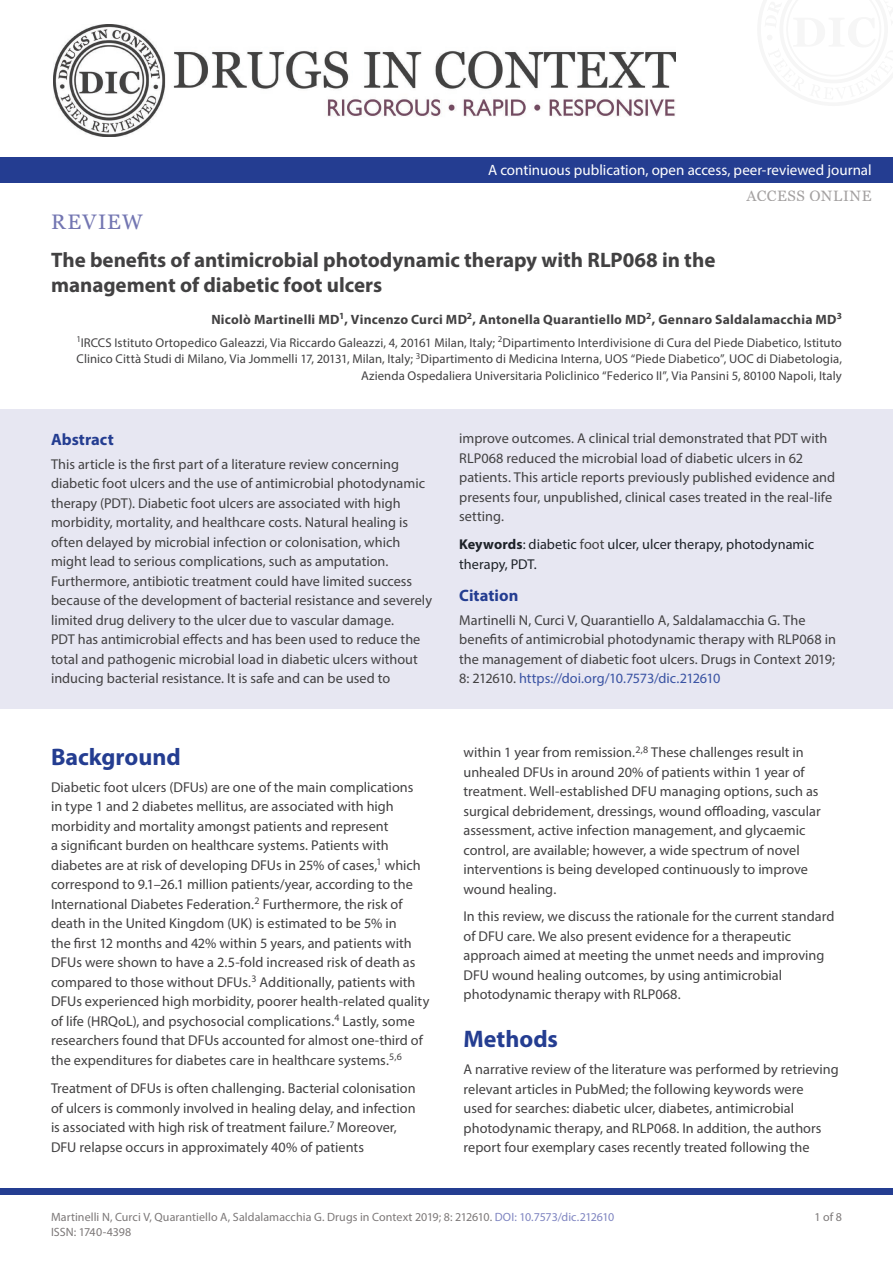
<style>
.page{position:relative;width:893px;height:1263px;background:#fff}
.page>*{position:absolute;margin:0;border:0;box-sizing:border-box;transform-origin:0 0}
.t1{font:700 24px "Myriad Pro";color:#243d91}
.JTL{font:700 21px/25.5px "Myriad Pro";color:#424142}
.SP_JID{font:21px "Georgia";letter-spacing:.06em;color:#7376b2}
.OPH1{font:700 16.5px "Myriad Pro";color:#243d91}
.t2{font:15px "Myriad Pro";color:#fff}
.t3{font:15px "Georgia";letter-spacing:.045em;color:#7c7878}
.OPTX{font:14.25px/19.5px "Myriad Pro";color:#424142}
.TXT{font:14.25px/19.5px "Myriad Pro";color:#424142}
.TXT_S{font:14.25px/19.5px "Myriad Pro";color:#424142}
.OPTXS{font:14.25px/19.5px "Myriad Pro";color:#1d2228}
.JAU{font:700 13.5px "Myriad Pro";letter-spacing:.02em;color:#424142}
.JAF{font:12.75px/16.5px "Myriad Pro";letter-spacing:.005em;color:#424142;text-align:right}
.t4{font:12px "Myriad Pro";letter-spacing:.005em;color:#7c7878}
.s1{font-weight:700}
.s2{color:#424142}
.s3{color:#3a53a3}
.s4{color:#7f85c1}
</style>
<div class="page">
<div style="left:0;top:157px;width:893px;height:26px;background:#243d91"></div>
<img style="left:53px;top:24px;width:622px;height:112px">
<div style="left:0;top:409px;width:893px;height:299px;background:#e7e7f2"></div>
<div style="left:0;top:1188px;width:893px;height:7px;background:#243d91"></div>
<p class="t2" style="left:488px;top:161px;width:385px">A continuous publication, open access, peer-reviewed journal</p>
<p class="SP_JID" style="left:51px;top:206px;width:93px">REVIEW</p>
<p class="JTL" style="left:51px;top:246px;width:666px">The benefits of antimicrobial photodynamic therapy with RLP068 in the management of diabetic foot ulcers</p>
<p class="t3" style="left:746px;top:185px;width:127px">ACCESS ONLINE</p>
<p class="JAU" style="left:211px;top:310px;width:632px">Nicolò Martinelli MD<sup>1</sup>, Vincenzo Curci MD<sup>2</sup>, Antonella Quarantiello MD<sup>2</sup>, Gennaro Saldalamacchia MD<sup>3</sup></p>
<p class="JAF" style="left:77px;top:334px;width:767px"><sup>1</sup>IRCCS Istituto Ortopedico Galeazzi, Via Riccardo Galeazzi, 4, 20161 Milan, Italy; <sup>2</sup>Dipartimento Interdivisione di Cura del Piede Diabetico, Istituto<br>Clinico Città Studi di Milano, Via Jommelli 17, 20131, Milan, Italy; <sup>3</sup>Dipartimento di Medicina Interna, UOS “Piede Diabetico”, UOC di Diabetologia,<br>Azienda Ospedaliera Universitaria Policlinico “Federico II”, Via Pansini 5, 80100 Napoli, Italy</p>
<p class="OPH1" style="left:51px;top:428px;width:64px">Abstract</p>
<p class="OPTX" style="left:51px;top:454px;width:382px">This article is the first part of a literature review concerning diabetic foot ulcers and the use of antimicrobial photodynamic therapy (PDT). Diabetic foot ulcers are associated with high morbidity, mortality, and healthcare costs. Natural healing is often delayed by microbial infection or colonisation, which might lead to serious complications, such as amputation.<br>Furthermore, antibiotic treatment could have limited success because of the development of bacterial resistance and severely limited drug delivery to the ulcer due to vascular damage.<br>PDT has antimicrobial effects and has been used to reduce the total and pathogenic microbial load in diabetic ulcers without inducing bacterial resistance. It is safe and can be used to</p>
<h1 class="t1" style="left:51px;top:741px;width:131px">Background</h1>
<p class="TXT" style="left:51px;top:777px;width:380px">Diabetic foot ulcers (DFUs) are one of the main complications<br>in type 1 and 2 diabetes mellitus, are associated with high morbidity and mortality amongst patients and represent<br>a significant burden on healthcare systems. Patients with diabetes are at risk of developing DFUs in 25% of cases,<sup>1</sup> which correspond to 9.1–26.1 million patients/year, according to the International Diabetes Federation.<sup>2</sup> Furthermore, the risk of death in the United Kingdom (UK) is estimated to be 5% in<br>the first 12 months and 42% within 5 years, and patients with DFUs were shown to have a 2.5-fold increased risk of death as compared to those without DFUs.<sup>3</sup> Additionally, patients with DFUs experienced high morbidity, poorer health-related quality of life (HRQoL), and psychosocial complications.<sup>4</sup> Lastly, some researchers found that DFUs accounted for almost one-third of the expenditures for diabetes care in healthcare systems.<sup>5,6</sup></p>
<p class="TXT_S" style="left:51px;top:1079px;width:366px">Treatment of DFUs is often challenging. Bacterial colonisation of ulcers is commonly involved in healing delay, and infection is associated with high risk of treatment failure.<sup>7</sup> Moreover, DFU relapse occurs in approximately 40% of patients</p>
<p class="OPTX" style="left:459px;top:428px;width:377px">improve outcomes. A clinical trial demonstrated that PDT with RLP068 reduced the microbial load of diabetic ulcers in 62 patients. This article reports previously published evidence and presents four, unpublished, clinical cases treated in the real-life setting.</p>
<p class="OPTXS" style="left:459px;top:534px;width:356px"><span class="s1">Keywords</span>: diabetic <span class="s2">foot</span> ulcer, ulcer therapy, photodynamic therapy, PDT.</p>
<p class="OPH1" style="left:459px;top:584px;width:61px">Citation</p>
<p class="OPTX" style="left:459px;top:610px;width:378px">Martinelli N, Curci V, Quarantiello A, Saldalamacchia G. The benefits of antimicrobial photodynamic therapy with RLP068 in the management of diabetic foot ulcers. Drugs in Context 2019; 8: 212610. <span class="s3">https://doi.org/10.7573/dic.212610</span></p>
<p class="TXT_S" style="left:463px;top:743px;width:359px">within 1 year from remission.<sup>2,8</sup> These challenges result in unhealed DFUs in around 20% of patients within 1 year of treatment. Well-established DFU managing options, such as surgical debridement, dressings, wound offloading, vascular assessment, active infection management, and glycaemic control, are available; however, a wide spectrum of novel interventions is being developed continuously to improve wound healing.</p>
<p class="TXT_S" style="left:463px;top:906px;width:372px">In this review, we discuss the rationale for the current standard of DFU care. We also present evidence for a therapeutic approach aimed at meeting the unmet needs and improving DFU wound healing outcomes, by using antimicrobial photodynamic therapy with RLP068.</p>
<h1 class="t1" style="left:463px;top:1023px;width:96px">Methods</h1>
<p class="TXT" style="left:463px;top:1059px;width:377px">A narrative review of the literature was performed by retrieving relevant articles in PubMed; the following keywords were<br>used for searches: diabetic ulcer, diabetes, antimicrobial photodynamic therapy, and RLP068. In addition, the authors report four exemplary cases recently treated following the</p>
<p class="t4" style="left:51px;top:1209px;width:565px">Martinelli N, Curci V, Quarantiello A, Saldalamacchia G. Drugs in Context 2019; 8: 212610. <span class="s4">DOI: 10.7573/dic.212610</span></p>
<p class="t4" style="left:814px;top:1209px;width:29px">1 of 8</p>
<p class="t4" style="left:51px;top:1224px;width:82px">ISSN: 1740-4398</p>
</div>
